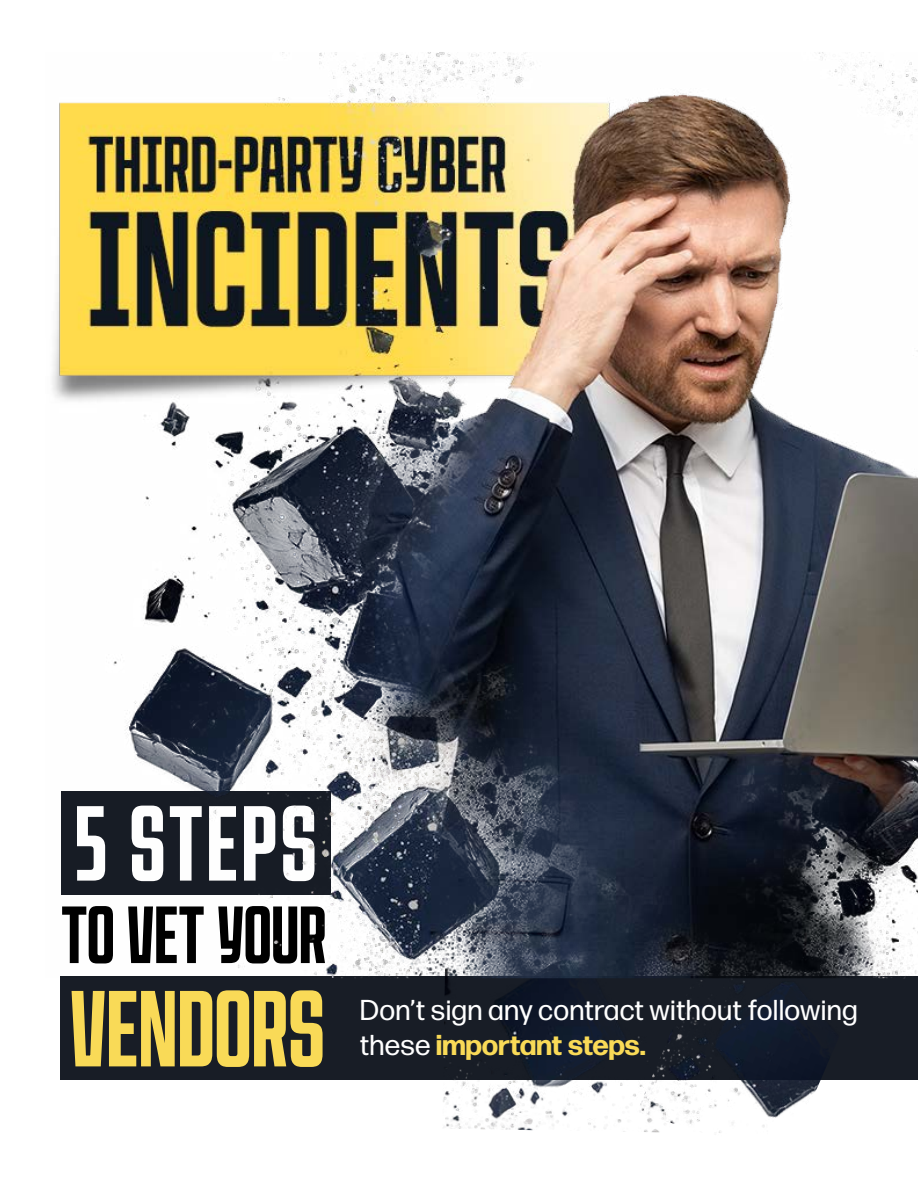
<style>
.page{position:relative;width:918px;height:1188px;background:#fff}
.page>*{position:absolute;margin:0;border:0;box-sizing:border-box;transform-origin:0 0}
.t1{font:900 111px "Co Fo Peshka VF 0";color:#f9da57}
.t2{font:900 109.5px "Co Fo Peshka VF 0";color:#fff}
.t3{font:900 83.25px "Co Fo Peshka VF 0";color:#000}
.t4{font:28.8px "Forma DJR Text";letter-spacing:.01em;color:#fff}
.t5{font:700 28.8px "Forma DJR Display";letter-spacing:.01em;color:#f9da57}
.s1{font-family:"Forma DJR Text";font-weight:400;color:#fff}
</style>
<div class="page">
<div style="left:61px;top:976px;width:857px;height:104px;background:#181d26"></div>
<img style="left:443px;top:978px;width:193px;height:154px">
<img style="left:638px;top:978px;width:267px;height:155px">
<img style="left:52px;top:52px;width:866px;height:926px">
<h2 class="t2" style="left:74px;top:794px;width:244px">5 STEPS</h2>
<h3 class="t3" style="left:61px;top:897px;width:267px">TO VET YOUR</h3>
<h1 class="t1" style="left:70px;top:978px;width:252px">VENDORS</h1>
<p class="t4" style="left:360px;top:992px;width:499px">Don’t sign any contract without following</p>
<p class="t5" style="left:360px;top:1026px;width:287px"><span class="s1">these</span> important steps.</p>
</div>
